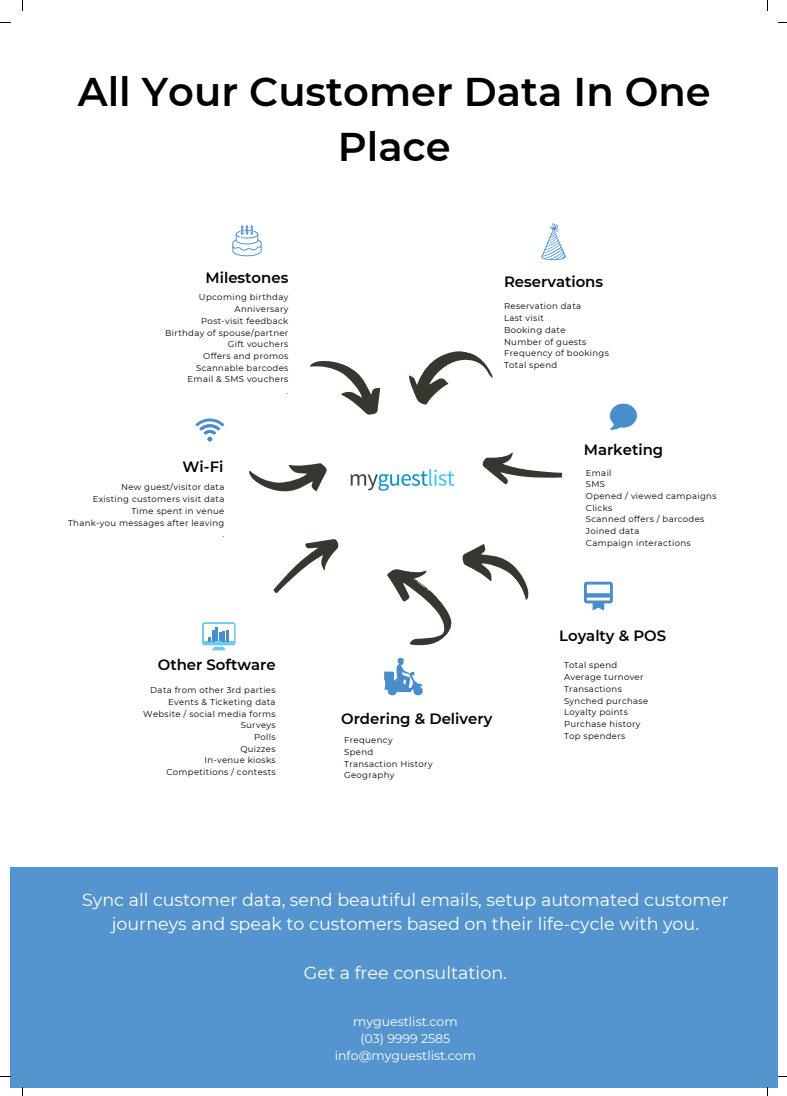
<style>
.page{position:relative;width:787px;height:1096px;background:#fff}
.page>*{position:absolute;margin:0;border:0;box-sizing:border-box;transform-origin:0 0}
.t1{font:600 40px/55.4px "Montserrat";color:#000;text-align:center}
.t2{font:17.5px/24.4px "Montserrat";color:#fff;text-align:center}
.t3{font:600 14.88px "Montserrat";color:#000}
.t4{font:12.5px/16.9px "Montserrat";color:#fff;text-align:center}
.t5{font:8.5px/11.8px "Montserrat";letter-spacing:.04em;color:#000}
.t6{font:8.5px "Montserrat";color:#35382f}
</style>
<div class="page">
<svg style="left:195px;top:418px;width:29px;height:23px"></svg>
<svg style="left:541px;top:223px;width:25px;height:37px"></svg>
<svg style="left:409px;top:351px;width:84px;height:54px"></svg>
<svg style="left:610px;top:404px;width:27px;height:25px"></svg>
<svg style="left:310px;top:361px;width:71px;height:54px"></svg>
<div style="left:202px;top:622px;width:34px;height:23px;background:#6ec9ee;border-radius:3px"></div>
<div style="left:204px;top:624px;width:30px;height:17px;background:#fff"></div>
<svg style="left:208px;top:630px;width:21px;height:20px"></svg>
<hr style="left:215px;top:627px;width:3px;height:14px;background:#488dcc">
<svg style="left:232px;top:225px;width:30px;height:31px"></svg>
<svg style="left:273px;top:539px;width:66px;height:54px"></svg>
<svg style="left:584px;top:581px;width:29px;height:29px"></svg>
<svg style="left:249px;top:463px;width:78px;height:29px"></svg>
<svg style="left:482px;top:452px;width:81px;height:33px"></svg>
<svg style="left:384px;top:544px;width:145px;height:151px"></svg>
<img style="left:350px;top:469px;width:105px;height:22px">
<div style="left:10px;top:866px;width:768px;height:220px;background:#5595cf"></div>
<h1 class="t1" style="left:78px;top:63px;width:635px">All Your Customer Data In One<br>Place</h1>
<h3 class="t3" style="left:205px;top:268px;width:84px">Milestones</h3>
<p class="t5" style="left:165px;top:291px;width:125px;text-align:right">Upcoming birthday<br>Anniversary<br>Post-visit feedback<br>Birthday of spouse/partner<br>Gift vouchers<br>Offers and promos<br>Scannable barcodes<br>Email &amp; SMS vouchers</p>
<p class="t6" style="left:287px;top:386px;width:3px">.</p>
<h3 class="t3" style="left:183px;top:457px;width:42px">Wi-Fi</h3>
<p class="t5" style="left:68px;top:481px;width:158px;text-align:right">New guest/visitor data<br>Existing customers visit data<br>Time spent in venue<br>Thank-you messages after leaving</p>
<p class="t6" style="left:223px;top:529px;width:3px">.</p>
<h3 class="t3" style="left:158px;top:655px;width:119px">Other Software</h3>
<p class="t5" style="left:143px;top:684px;width:134px;text-align:right">Data from other 3rd parties<br>Events &amp; Ticketing data<br>Website / social media forms<br>Surveys<br>Polls<br>Quizzes<br>In-venue kiosks<br>Competitions / contests</p>
<h3 class="t3" style="left:504px;top:272px;width:101px">Reservations</h3>
<p class="t5" style="left:504px;top:300px;width:106px">Reservation data<br>Last visit<br>Booking date<br>Number of guests<br>Frequency of bookings<br>Total spend</p>
<h3 class="t3" style="left:584px;top:440px;width:81px">Marketing</h3>
<p class="t5" style="left:586px;top:466px;width:132px">Email<br>SMS<br>Opened / viewed campaigns<br>Clicks<br>Scanned offers / barcodes<br>Joined data<br>Campaign interactions</p>
<h3 class="t3" style="left:341px;top:709px;width:153px">Ordering &amp; Delivery</h3>
<p class="t5" style="left:344px;top:734px;width:90px">Frequency<br>Spend<br>Transaction History<br>Geography</p>
<h3 class="t3" style="left:559px;top:626px;width:108px">Loyalty &amp; POS</h3>
<p class="t5" style="left:564px;top:659px;width:86px">Total spend<br>Average turnover<br>Transactions<br>Synched purchase<br>Loyalty points<br>Purchase history<br>Top spenders</p>
<h2 class="t2" style="left:82px;top:887px;width:648px">Sync all customer data, send beautiful emails, setup automated customer journeys and speak to customers based on their life-cycle with you.</h2>
<h2 class="t2" style="left:304px;top:960px;width:204px">Get a free consultation.</h2>
<h3 class="t4" style="left:335px;top:1013px;width:143px">myguestlist.com<br>(03) 9999 2585 info@myguestlist.com</h3>
</div>
